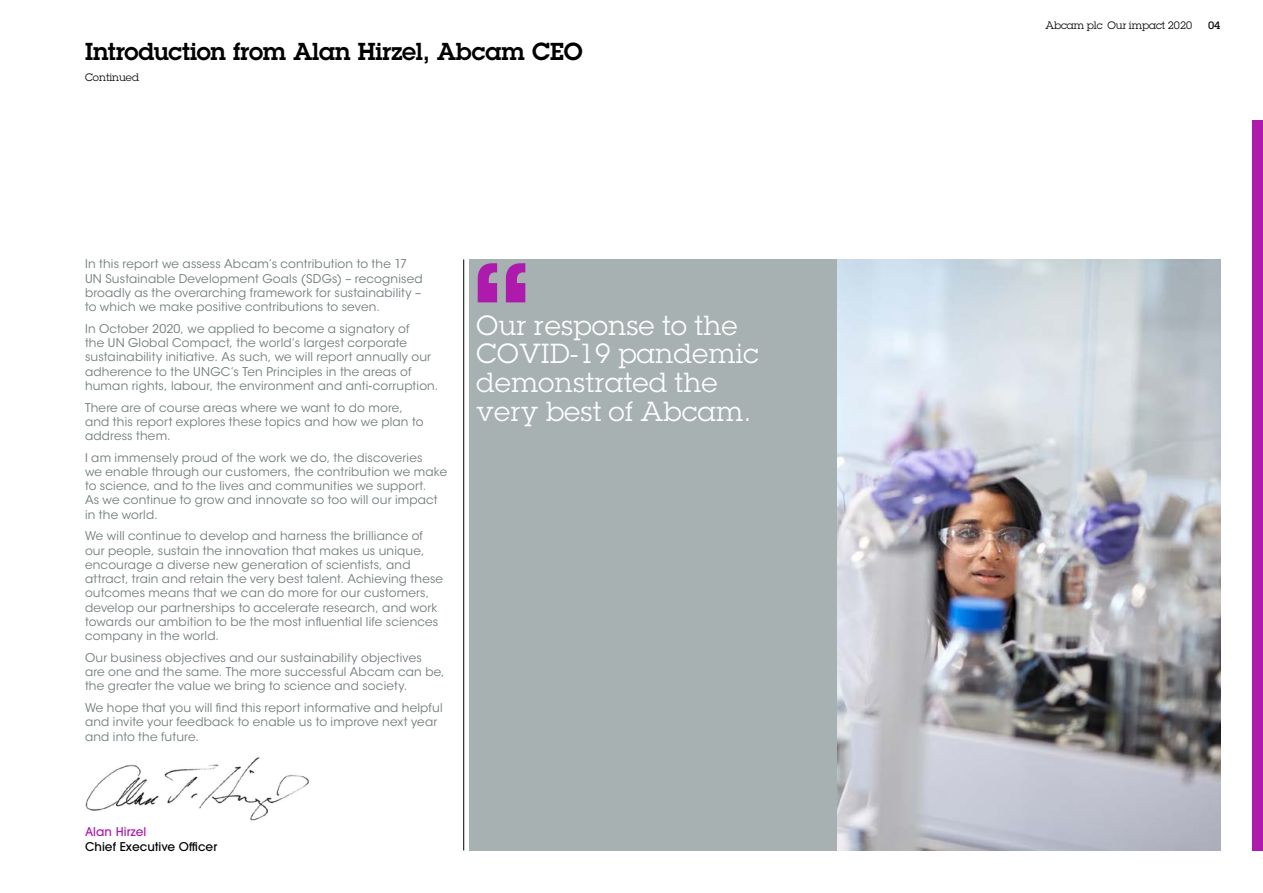
<style>
.page{position:relative;width:1263px;height:893px;background:#fff}
.page>*{position:absolute;margin:0;border:0;box-sizing:border-box;transform-origin:0 0}
.t1{font:27px/28.5px "Lubalin Graph Std";letter-spacing:.025em;color:#fff}
.t2{font:600 24px "Lubalin Graph Std";letter-spacing:-.01em;color:#000}
.t3{font:12px/14.2px "ITC Avant Garde Std";letter-spacing:.015em;color:#717c7d}
.t4{font:500 12px "ITC Avant Garde Std";letter-spacing:.005em;color:#000}
.t5{font:500 12px "ITC Avant Garde Std";letter-spacing:.005em;color:#ad1aac}
.t6{font:10.5px "Lubalin Graph Std";letter-spacing:.005em;color:#000}
.t7{font:500 10.5px "Lubalin Graph Std";color:#000}
</style>
<div class="page">
<div style="left:1252px;top:120px;width:11px;height:730px;background:#ad1aac"></div>
<img style="left:836px;top:259px;width:384px;height:591px">
<div style="left:469px;top:259px;width:367px;height:591px;background:#a7b1b1"></div>
<svg style="left:478px;top:263px;width:47px;height:39px"></svg>
<img style="left:85px;top:757px;width:224px;height:64px">
<hr style="left:463px;top:259px;width:1px;height:591px;background:#000">
<h2 class="t2" style="left:85px;top:35px;width:499px">Introduction from Alan Hirzel, Abcam CEO</h2>
<p class="t6" style="left:85px;top:71px;width:55px">Continued</p>
<p class="t3" style="left:85px;top:257px;width:339px">In this report we assess Abcam’s contribution to the 17<br>UN Sustainable Development Goals (SDGs) – recognised broadly as the overarching framework for sustainability – to which we make positive contributions to seven.</p>
<p class="t3" style="left:85px;top:321px;width:355px">In October 2020, we applied to become a signatory of<br>the UN Global Compact, the world’s largest corporate sustainability initiative. As such, we will report annually our adherence to the UNGC’s Ten Principles in the areas of human rights, labour, the environment and anti-corruption.</p>
<p class="t3" style="left:85px;top:400px;width:340px">There are of course areas where we want to do more, and this report explores these topics and how we plan to address them.</p>
<p class="t3" style="left:85px;top:450px;width:364px">I am immensely proud of the work we do, the discoveries<br>we enable through our customers, the contribution we make to science, and to the lives and communities we support.<br>As we continue to grow and innovate so too will our impact in the world.</p>
<p class="t3" style="left:85px;top:529px;width:360px">We will continue to develop and harness the brilliance of our people, sustain the innovation that makes us unique, encourage a diverse new generation of scientists, and attract, train and retain the very best talent. Achieving these outcomes means that we can do more for our customers, develop our partnerships to accelerate research, and work towards our ambition to be the most influential life sciences company in the world.</p>
<p class="t3" style="left:85px;top:651px;width:361px">Our business objectives and our sustainability objectives<br>are one and the same. The more successful Abcam can be, the greater the value we bring to science and society.</p>
<p class="t3" style="left:85px;top:701px;width:359px">We hope that you will find this report informative and helpful and invite your feedback to enable us to improve next year and into the future.</p>
<h1 class="t1" style="left:477px;top:311px;width:284px">Our response to the<br>COVID-19 pandemic demonstrated the very best of Abcam.</h1>
<p class="t5" style="left:85px;top:823px;width:63px">Alan Hirzel</p>
<p class="t4" style="left:85px;top:838px;width:134px">Chief Executive Officer</p>
<p class="t6" style="left:1045px;top:18px;width:148px">Abcam plc Our impact 2020</p>
<p class="t7" style="left:1208px;top:18px;width:14px">04</p>
</div>
